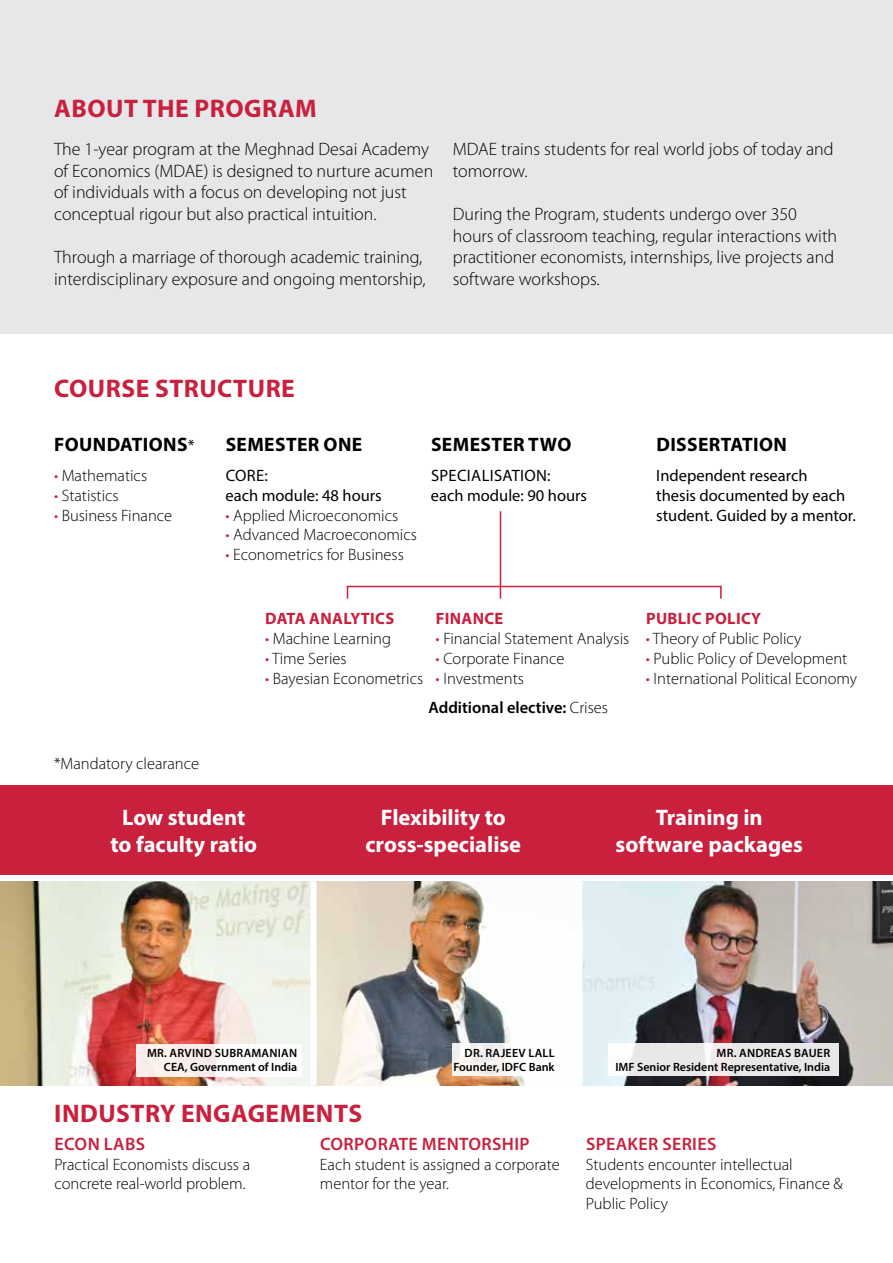
<style>
.page{position:relative;width:893px;height:1263px;background:#fff}
.page>*{position:absolute;margin:0;border:0;box-sizing:border-box;transform-origin:0 0}
.t1{font:700 25.5px "Myriad Pro";letter-spacing:.02em;color:#c8203d}
.t2{font:700 22.5px/27px "Myriad Pro";color:#fff;text-align:center}
.t3{font:700 19.5px "Myriad Pro";letter-spacing:.02em;color:#000}
.t4{font:300 18px/21.6px "Myriad Pro";color:#000}
.t5{font:600 18px "Myriad Pro";letter-spacing:.02em;color:#c8203d}
.t6{font:300 16.5px/19.8px "Myriad Pro";color:#000}
.t7{font:16.5px/19.8px "Myriad Pro";color:#000}
.t8{font:700 16.5px "Myriad Pro";letter-spacing:.02em;color:#c8203d}
.t9{font:600 16.5px "Myriad Pro";color:#000}
.t10{font:600 12px/14.4px "Myriad Pro";color:#000;text-align:center}
.t11{font:600 12px/14.4px "Myriad Pro";letter-spacing:.02em;color:#000;text-align:right}
.s1{font-weight:400;font-size:16.5px}
.s2{color:#c8203d}
.s3{font-weight:300}
</style>
<div class="page">
<div style="left:0;top:0;width:893px;height:334px;background:#e6e7e8"></div>
<div style="left:0;top:785px;width:893px;height:89px;background:#c8203d"></div>
<img style="left:0;top:881px;width:525px;height:204px">
<hr style="left:500px;top:511px;width:1px;height:88px;background:#c8203d">
<svg style="left:720px;top:587px;width:2px;height:12px"></svg>
<svg style="left:347px;top:587px;width:1px;height:12px"></svg>
<hr style="left:347px;top:586px;width:375px;height:1px;background:#c8203d">
<img style="left:582px;top:881px;width:310px;height:204px">
<div style="left:136px;top:1045px;width:166px;height:32px;background:linear-gradient(to right,#faebe7,#feffff)"></div>
<div style="left:452px;top:1043px;width:111px;height:32px;background:linear-gradient(to right,#f5f0ed,#fff)"></div>
<div style="left:608px;top:1043px;width:231px;height:32px;background:linear-gradient(to right,#f1f0f1,#e5e4e4)"></div>
<div style="left:311px;top:881px;width:6px;height:204px;background:#fff"></div>
<hr style="left:892px;top:785px;width:1px;height:478px;background:#e6e7e8">
<h1 class="t1" style="left:54px;top:92px;width:264px">ABOUT THE PROGRAM</h1>
<p class="t4" style="left:54px;top:139px;width:381px">The 1-year program at the Meghnad Desai Academy of Economics (MDAE) is designed to nurture acumen of individuals with a focus on developing not just conceptual rigour but also practical intuition.</p>
<p class="t4" style="left:54px;top:247px;width:373px">Through a marriage of thorough academic training, interdisciplinary exposure and ongoing mentorship,</p>
<p class="t4" style="left:453px;top:139px;width:382px">MDAE trains students for real world jobs of today and tomorrow.</p>
<p class="t4" style="left:453px;top:204px;width:386px">During the Program, students undergo over 350 hours of classroom teaching, regular interactions with practitioner economists, internships, live projects and software workshops.</p>
<h1 class="t1" style="left:54px;top:371px;width:242px">COURSE STRUCTURE</h1>
<p class="t3" style="left:54px;top:432px;width:142px">FOUNDATIONS<span class="s1">*</span></p>
<p class="t3" style="left:226px;top:432px;width:138px">SEMESTER ONE</p>
<p class="t3" style="left:431px;top:432px;width:142px">SEMESTER TWO</p>
<p class="t3" style="left:656px;top:432px;width:132px">DISSERTATION</p>
<p class="t6" style="left:54px;top:466px;width:95px"><span class="s2">•</span> Mathematics</p>
<p class="t6" style="left:54px;top:486px;width:66px"><span class="s2">•</span> Statistics</p>
<p class="t6" style="left:54px;top:505px;width:120px"><span class="s2">•</span> Business Finance</p>
<p class="t6" style="left:54px;top:754px;width:147px">*Mandatory clearance</p>
<p class="t7" style="left:225px;top:465px;width:158px">CORE:<br>each module: 48 hours</p>
<p class="t6" style="left:225px;top:505px;width:174px"><span class="s2">•</span> Applied Microeconomics</p>
<p class="t6" style="left:225px;top:525px;width:193px"><span class="s2">•</span> Advanced Macroeconomics</p>
<p class="t6" style="left:225px;top:545px;width:180px"><span class="s2">•</span> Econometrics for Business</p>
<p class="t7" style="left:431px;top:465px;width:158px">Specialisation: each module: 90 hours</p>
<p class="t7" style="left:656px;top:465px;width:201px">I ndependent research<br>thesis documented by each student. Guided by a mentor.</p>
<p class="t8" style="left:265px;top:608px;width:131px">DATA ANALYTICS</p>
<p class="t6" style="left:265px;top:629px;width:127px"><span class="s2">•</span> Machine Learning</p>
<p class="t6" style="left:265px;top:649px;width:83px"><span class="s2">•</span> Time Series</p>
<p class="t6" style="left:265px;top:668px;width:160px"><span class="s2">•</span> Bayesian Econometrics</p>
<p class="t8" style="left:436px;top:608px;width:69px">FINANCE</p>
<p class="t6" style="left:436px;top:629px;width:195px"><span class="s2">•</span> Financial Statement Analysis</p>
<p class="t6" style="left:436px;top:649px;width:130px"><span class="s2">•</span> Corporate Finance</p>
<p class="t6" style="left:436px;top:668px;width:90px"><span class="s2">•</span> Investments</p>
<p class="t8" style="left:646px;top:608px;width:117px">PUBLIC POLICY</p>
<p class="t6" style="left:646px;top:629px;width:157px"><span class="s2">•</span> Theory of Public Policy</p>
<p class="t6" style="left:646px;top:649px;width:203px"><span class="s2">•</span> Public Policy of Development</p>
<p class="t6" style="left:646px;top:668px;width:213px"><span class="s2">•</span> International Political Economy</p>
<p class="t9" style="left:428px;top:696px;width:181px">ADDITIONAL ELECTIVE: <span class="s3">Crises</span></p>
<h2 class="t2" style="left:110px;top:803px;width:148px">LOW STUDENT<br>TO FACULTY RATIO</h2>
<h2 class="t2" style="left:365px;top:803px;width:157px">FLEXIBILITY TO<br>CROSS-SPECIALISE</h2>
<h2 class="t2" style="left:616px;top:803px;width:189px">TRAINING IN<br>SOFTWARE PACKAGES</h2>
<p class="t11" style="left:147px;top:1045px;width:152px">MR. ARVIND SUBRAMANIAN<br>CEA, GOVERNMENT OF INDIA</p>
<p class="t10" style="left:453px;top:1045px;width:103px">DR. RAJEEV LALL<br>FOUNDER, IDFC BANK</p>
<p class="t10" style="left:615px;top:1045px;width:216px;text-align:right">MR. ANDREAS BAUER<br>IMF SENIOR RESIDENT REPRESENTATIVE, INDIA</p>
<h1 class="t1" style="left:54px;top:1097px;width:309px">INDUSTRY ENGAGEMENTS</h1>
<p class="t5" style="left:55px;top:1132px;width:92px">ECON LABS</p>
<p class="t6" style="left:54px;top:1154px;width:197px">Practical Economists discuss a concrete real-world problem.</p>
<p class="t5" style="left:320px;top:1132px;width:209px">CORPORATE MENTORSHIP</p>
<p class="t6" style="left:320px;top:1154px;width:241px">Each student is assigned a corporate mentor for the year.</p>
<p class="t5" style="left:586px;top:1132px;width:132px">SPEAKER SERIES</p>
<p class="t6" style="left:586px;top:1154px;width:259px">Students encounter intellectual developments in Economics, Finance &amp;<br>Public Policy</p>
</div>
